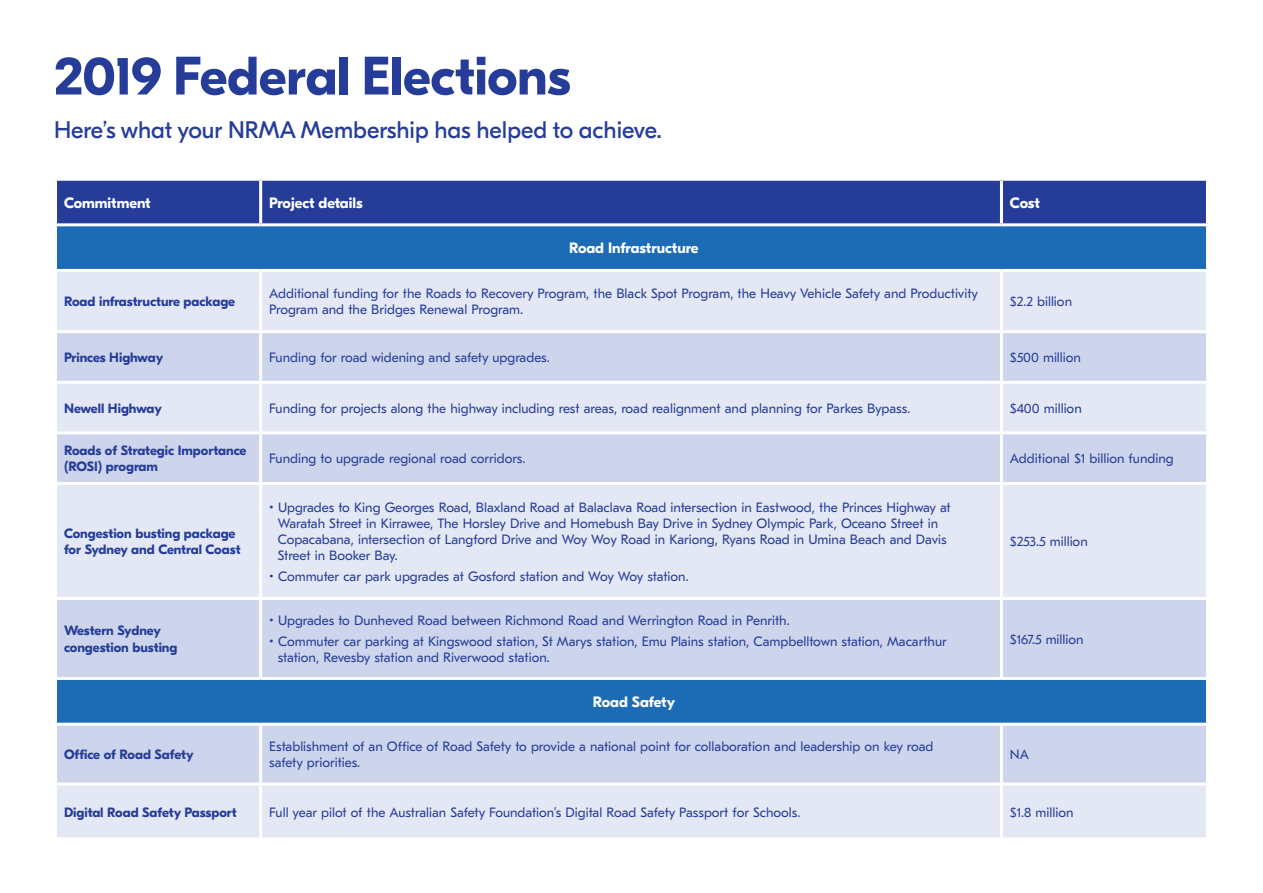
<style>
.page{position:relative;width:1263px;height:893px;background:#fff}
.page>*{position:absolute;margin:0;border:0;box-sizing:border-box;transform-origin:0 0}
.t1{font:700 54px "GT Eesti Display";letter-spacing:-.005em;color:#253d98}
.t2{font:24px "GT Eesti Display";color:#253d98}
.t3{font:700 15px "GT Eesti Display";color:#fff}
.t4{font:13.5px/16.2px "GT Eesti Text";color:#253d98}
.t5{font:700 13.5px/16.2px "GT Eesti Display";color:#253d98}
</style>
<div class="page">
<div style="left:57px;top:181px;width:1149px;height:42px;background:#253d98"></div>
<div style="left:57px;top:226px;width:1149px;height:43px;background:#1c6bb5"></div>
<div style="left:57px;top:272px;width:1149px;height:565px;background:#e4e8f5"></div>
<svg style="left:57px;top:333px;width:1149px;height:449px;background:#c4d1e9"></svg>
<hr style="left:259px;top:181px;width:3px;height:42px;background:#fff">
<hr style="left:1000px;top:181px;width:3px;height:42px;background:#fff">
<hr style="left:259px;top:272px;width:3px;height:58px;background:#fff">
<hr style="left:1000px;top:272px;width:3px;height:58px;background:#fff">
<hr style="left:54px;top:330px;width:207px;height:3px;background:#fff">
<hr style="left:261px;top:330px;width:740px;height:3px;background:#fff">
<hr style="left:259px;top:333px;width:3px;height:48px;background:#fff">
<hr style="left:1001px;top:330px;width:208px;height:3px;background:#fff">
<hr style="left:1000px;top:333px;width:3px;height:48px;background:#fff">
<hr style="left:54px;top:381px;width:207px;height:3px;background:#fff">
<hr style="left:261px;top:381px;width:740px;height:3px;background:#fff">
<hr style="left:259px;top:384px;width:3px;height:47px;background:#fff">
<hr style="left:1001px;top:381px;width:208px;height:3px;background:#fff">
<hr style="left:1000px;top:384px;width:3px;height:47px;background:#fff">
<hr style="left:54px;top:431px;width:207px;height:3px;background:#fff">
<hr style="left:261px;top:431px;width:740px;height:3px;background:#fff">
<hr style="left:259px;top:434px;width:3px;height:48px;background:#fff">
<hr style="left:1001px;top:431px;width:208px;height:3px;background:#fff">
<hr style="left:1000px;top:434px;width:3px;height:48px;background:#fff">
<hr style="left:54px;top:482px;width:207px;height:3px;background:#fff">
<hr style="left:261px;top:482px;width:740px;height:3px;background:#fff">
<hr style="left:259px;top:485px;width:3px;height:112px;background:#fff">
<hr style="left:1001px;top:482px;width:208px;height:3px;background:#fff">
<hr style="left:1000px;top:485px;width:3px;height:112px;background:#fff">
<hr style="left:54px;top:597px;width:207px;height:3px;background:#fff">
<hr style="left:261px;top:597px;width:740px;height:3px;background:#fff">
<hr style="left:259px;top:600px;width:3px;height:77px;background:#fff">
<hr style="left:1001px;top:597px;width:208px;height:3px;background:#fff">
<hr style="left:1000px;top:600px;width:3px;height:77px;background:#fff">
<hr style="left:54px;top:677px;width:207px;height:3px;background:#fff">
<hr style="left:261px;top:677px;width:740px;height:3px;background:#fff">
<hr style="left:1001px;top:677px;width:208px;height:3px;background:#fff">
<hr style="left:54px;top:723px;width:207px;height:3px;background:#fff">
<hr style="left:261px;top:723px;width:740px;height:3px;background:#fff">
<hr style="left:259px;top:726px;width:3px;height:56px;background:#fff">
<hr style="left:1001px;top:723px;width:208px;height:3px;background:#fff">
<hr style="left:1000px;top:726px;width:3px;height:56px;background:#fff">
<hr style="left:54px;top:782px;width:207px;height:3px;background:#fff">
<hr style="left:261px;top:782px;width:740px;height:3px;background:#fff">
<hr style="left:259px;top:785px;width:3px;height:52px;background:#fff">
<hr style="left:1001px;top:782px;width:208px;height:3px;background:#fff">
<hr style="left:1000px;top:785px;width:3px;height:52px;background:#fff">
<h1 class="t1" style="left:54px;top:46px;width:518px">2019 Federal Elections</h1>
<h2 class="t2" style="left:54px;top:116px;width:609px">Here’s what your NRMA Membership has helped to achieve.</h2>
<p class="t3" style="left:64px;top:194px;width:88px">Commitment</p>
<p class="t3" style="left:269px;top:194px;width:95px">Project details</p>
<p class="t3" style="left:1010px;top:194px;width:31px">Cost</p>
<p class="t3" style="left:569px;top:240px;width:131px">Road Infrastructure</p>
<p class="t5" style="left:64px;top:294px;width:173px">Road infrastructure package</p>
<p class="t4" style="left:269px;top:286px;width:710px">Additional funding for the Roads to Recovery Program, the Black Spot Program, the Heavy Vehicle Safety and Productivity<br>Program and the Bridges Renewal Program.</p>
<p class="t4" style="left:1010px;top:294px;width:64px">$2.2 billion</p>
<p class="t5" style="left:64px;top:350px;width:101px">Princes Highway</p>
<p class="t4" style="left:269px;top:350px;width:282px">Funding for road widening and safety upgrades.</p>
<p class="t4" style="left:1010px;top:350px;width:73px">$500 million</p>
<p class="t5" style="left:64px;top:400px;width:99px">Newell Highway</p>
<p class="t4" style="left:269px;top:400px;width:643px">Funding for projects along the highway including rest areas, road realignment and planning for Parkes Bypass.</p>
<p class="t4" style="left:1010px;top:400px;width:73px">$400 million</p>
<p class="t5" style="left:64px;top:443px;width:184px">Roads of Strategic Importance (ROSI) program</p>
<p class="t4" style="left:269px;top:451px;width:258px">Funding to upgrade regional road corridors.</p>
<p class="t4" style="left:1010px;top:451px;width:165px">Additional $1 billion funding</p>
<p class="t5" style="left:64px;top:525px;width:178px">Congestion busting package for Sydney and Central Coast</p>
<p class="t5" style="left:64px;top:623px;width:115px">Western Sydney congestion busting</p>
<p class="t4" style="left:278px;top:499px;width:675px;text-indent:-9px">• Upgrades to King Georges Road, Blaxland Road at Balaclava Road intersection in Eastwood, the Princes Highway at Waratah Street in Kirrawee, The Horsley Drive and Homebush Bay Drive in Sydney Olympic Park, Oceano Street in Copacabana, intersection of Langford Drive and Woy Woy Road in Kariong, Ryans Road in Umina Beach and Davis Street in Booker Bay.</p>
<p class="t4" style="left:269px;top:568px;width:421px">• Commuter car park upgrades at Gosford station and Woy Woy station.</p>
<p class="t4" style="left:1010px;top:534px;width:79px">$253.5 million</p>
<p class="t4" style="left:269px;top:613px;width:522px">• Upgrades to Dunheved Road between Richmond Road and Werrington Road in Penrith.</p>
<p class="t4" style="left:278px;top:633px;width:670px;text-indent:-9px">• Commuter car parking at Kingswood station, St Marys station, Emu Plains station, Campbelltown station, Macarthur station, Revesby station and Riverwood station.</p>
<p class="t4" style="left:1010px;top:631px;width:75px">$167.5 million</p>
<p class="t3" style="left:593px;top:693px;width:84px">Road Safety</p>
<p class="t5" style="left:64px;top:747px;width:131px">Office of Road Safety</p>
<p class="t4" style="left:269px;top:739px;width:666px">Establishment of an Office of Road Safety to provide a national point for collaboration and leadership on key road safety priorities.</p>
<p class="t4" style="left:1010px;top:747px;width:21px">NA</p>
<p class="t5" style="left:64px;top:804px;width:174px">Digital Road Safety Passport</p>
<p class="t4" style="left:269px;top:804px;width:533px">Full year pilot of the Australian Safety Foundation’s Digital Road Safety Passport for Schools.</p>
<p class="t4" style="left:1010px;top:804px;width:65px">$1.8 million</p>
</div>
